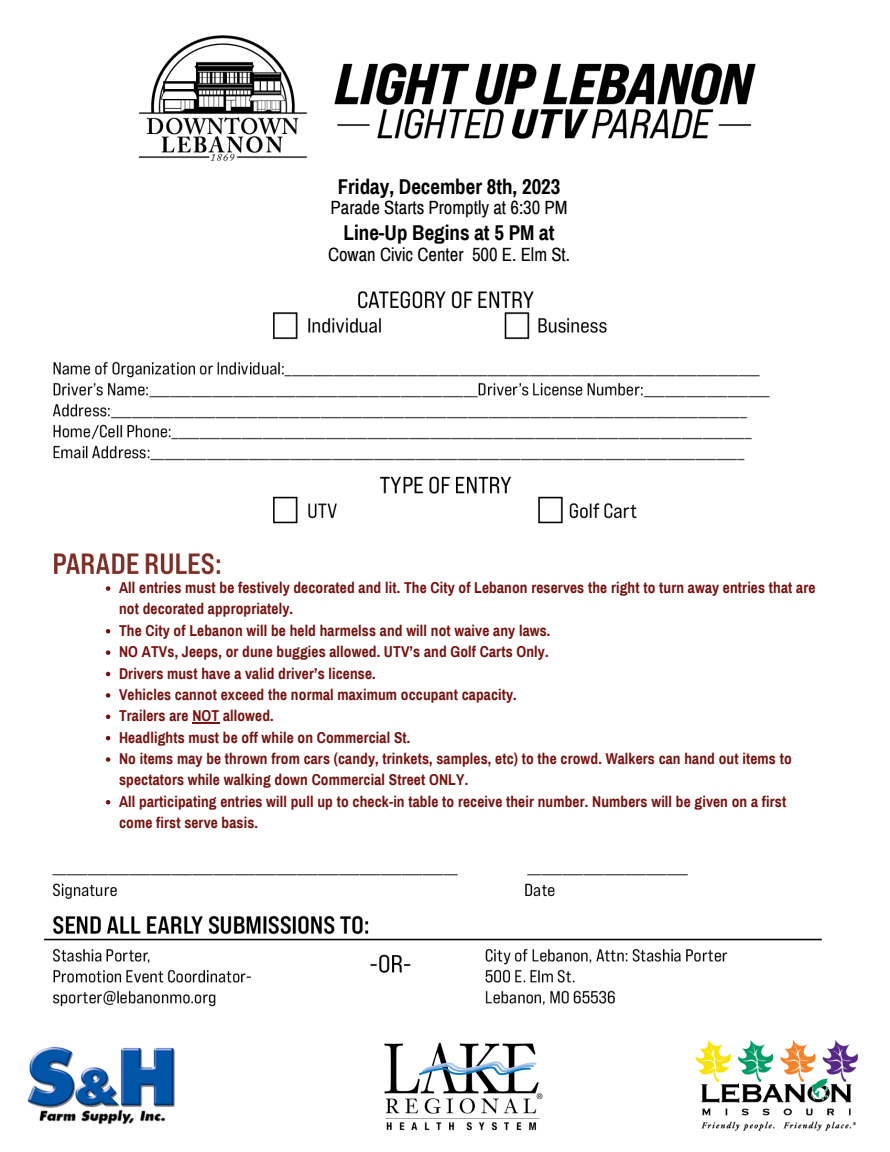
<style>
.page{position:relative;width:890px;height:1152px;background:#fff}
.page>*{position:absolute;margin:0;border:0;box-sizing:border-box;transform-origin:0 0}
.t1{font:700 20.92px "Archivo Narrow";color:#000}
.t2{font:18.67px "Archivo Narrow";color:#000}
.t3{font:700 15.38px/21.4px "Archivo Narrow";letter-spacing:.01em;color:#76120f}
</style>
<div class="page">
<img style="left:44px;top:35px;width:814px;height:1096px">
<div style="left:0;top:1041px;width:267px;height:111px;background:#fff"></div>
<img style="left:27px;top:1046px;width:148px;height:78px">
<div style="left:309px;top:160px;width:274px;height:117px;background:#fff"></div>
<div style="left:93px;top:579px;width:741px;height:271px;background:#fff"></div>
<img style="left:382px;top:1041px;width:162px;height:90px">
<div style="left:21px;top:1015px;width:267px;height:21px;background:#fff"></div>
<svg style="left:106px;top:586px;width:4px;height:5px"></svg>
<svg style="left:106px;top:629px;width:4px;height:5px"></svg>
<svg style="left:106px;top:650px;width:4px;height:5px"></svg>
<svg style="left:106px;top:672px;width:4px;height:4px"></svg>
<svg style="left:106px;top:693px;width:4px;height:5px"></svg>
<svg style="left:106px;top:715px;width:4px;height:4px"></svg>
<hr style="left:192px;top:722px;width:27px;height:2px;background:#76120f">
<svg style="left:106px;top:736px;width:4px;height:4px"></svg>
<svg style="left:106px;top:757px;width:4px;height:5px"></svg>
<svg style="left:106px;top:800px;width:4px;height:5px"></svg>
<div style="left:667px;top:1016px;width:223px;height:21px;background:#fff"></div>
<p class="t1" style="left:338px;top:176px;width:224px">Friday, December 8th, 2023</p>
<p class="t2" style="left:331px;top:198px;width:238px">Parade Starts Promptly at 6:30 PM</p>
<p class="t1" style="left:344px;top:222px;width:212px">Line-Up Begins at 5 PM at</p>
<p class="t2" style="left:328px;top:244px;width:244px">Cowan Civic Center 500 E. Elm St.</p>
<p class="t3" style="left:119px;top:577px;width:698px">All entries must be festively decorated and lit. The City of Lebanon reserves the right to turn away entries that are not decorated appropriately.</p>
<p class="t3" style="left:119px;top:620px;width:433px">The City of Lebanon will be held harmelss and will not waive any laws.</p>
<p class="t3" style="left:119px;top:641px;width:431px">NO ATVs, Jeeps, or dune buggies allowed. UTV’s and Golf Carts Only.</p>
<p class="t3" style="left:119px;top:663px;width:258px">Drivers must have a valid driver’s license.</p>
<p class="t3" style="left:119px;top:684px;width:399px">Vehicles cannot exceed the normal maximum occupant capacity.</p>
<p class="t3" style="left:119px;top:705px;width:156px">Trailers are NOT allowed.</p>
<p class="t3" style="left:119px;top:727px;width:293px">Headlights must be off while on Commercial St.</p>
<p class="t3" style="left:119px;top:748px;width:674px">No items may be thrown from cars (candy, trinkets, samples, etc) to the crowd. Walkers can hand out items to spectators while walking down Commercial Street ONLY.</p>
<p class="t3" style="left:119px;top:791px;width:669px">All participating entries will pull up to check-in table to receive their number. Numbers will be given on a first come first serve basis.</p>
</div>
